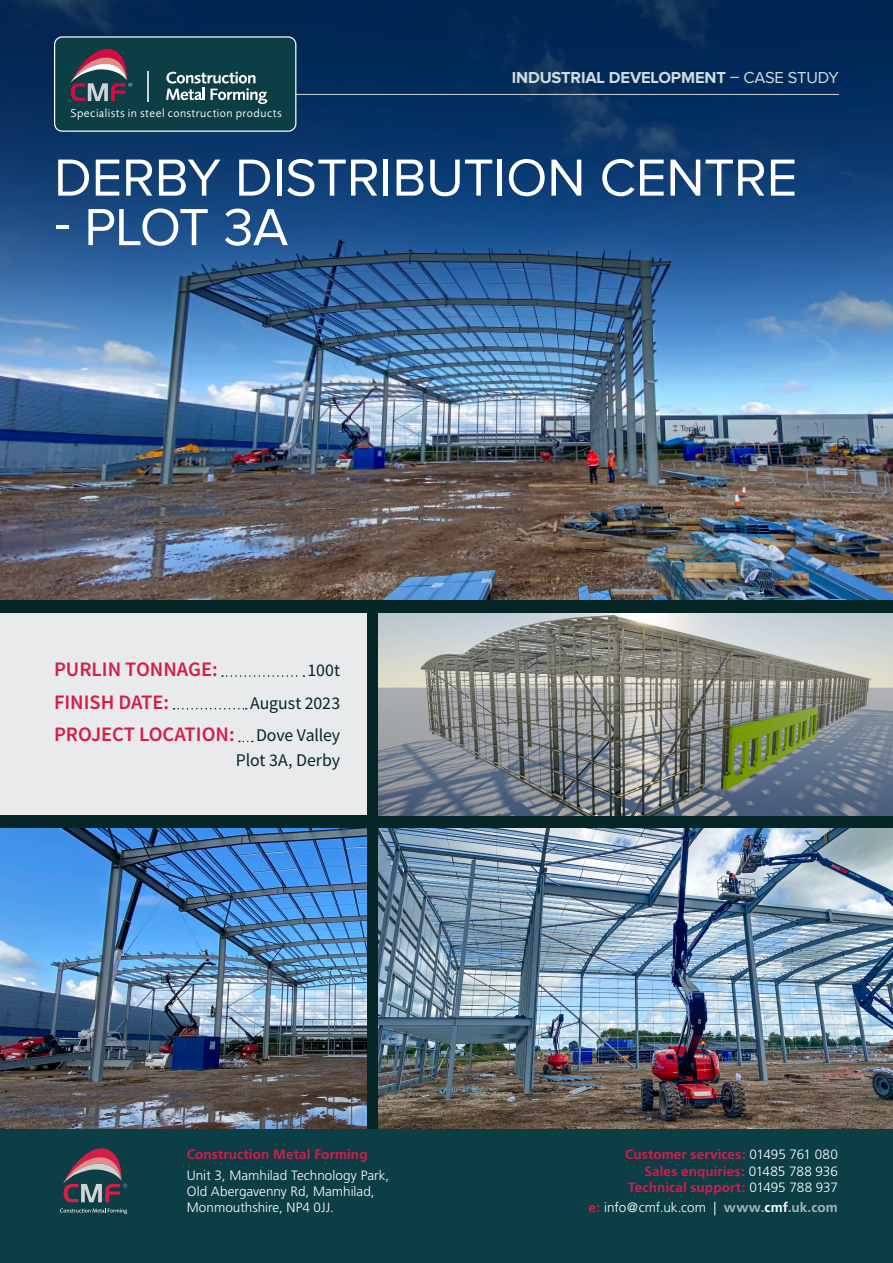
<style>
.page{position:relative;width:893px;height:1263px;background:#fff}
.page>*{position:absolute;margin:0;border:0;box-sizing:border-box;transform-origin:0 0}
.t1{font:54px "Proxima Nova";letter-spacing:-.005em;color:#fff}
.t2{font:600 20.55px "Source Sans Pro";color:#d61c49}
.t3{font:17.85px "Source Sans Pro";letter-spacing:-.005em;color:#052526}
.t4{font:700 16.5px "Proxima Nova";letter-spacing:-.01em;color:#d0dcde}
.t5{font:300 13.5px/16.2px "Frutiger";color:#fff}
.t6{font:700 13.5px/16.2px "Frutiger";letter-spacing:.01em;color:#d61c49;text-align:right}
.t7{font:12px "Foundry Sans";letter-spacing:.04em;color:#fff}
.s1{font-weight:400}
.s2{font-weight:400;font-size:17.85px;color:#052526}
.s3{font-weight:300;color:#fff}
.s4{font-weight:700;color:#d61c49}
.s5{font-weight:700;color:#a3b7bd}
.s6{font-weight:700}
</style>
<div class="page">
<div style="left:0;top:243px;width:893px;height:1020px;background:#052526"></div>
<img style="left:0;top:383px;width:893px;height:217px">
<img style="left:379px;top:613px;width:514px;height:202px">
<img style="left:379px;top:828px;width:514px;height:301px">
<img style="left:0;top:828px;width:366px;height:301px">
<svg style="left:0;top:0;width:893px;height:383px;background:#225084"></svg>
<hr style="left:287px;top:94px;width:552px;height:1px;background:#d1d3d4">
<div style="left:0;top:1129px;width:893px;height:134px;background:#0c3e46"></div>
<svg style="left:63px;top:1148px;width:64px;height:54px"></svg>
<svg style="left:60px;top:1208px;width:67px;height:6px"></svg>
<div style="left:55px;top:37px;width:241px;height:94px;background:#0c3e46;border-radius:8px"></div>
<div style="left:54px;top:36px;width:242px;height:96px;border:1px solid #fff;border-radius:8px"></div>
<hr style="left:147px;top:71px;width:2px;height:30px;background:#d0d4d8">
<svg style="left:70px;top:48px;width:62px;height:53px"></svg>
<svg style="left:166px;top:72px;width:101px;height:32px"></svg>
<div style="left:0;top:613px;width:366px;height:202px;background:#e9eaeb"></div>
<svg style="left:222px;top:675px;width:82px;height:2px"></svg>
<svg style="left:174px;top:708px;width:73px;height:1px"></svg>
<p class="t7" style="left:70px;top:106px;width:213px">Specialists in steel construction products</p>
<p class="t4" style="left:512px;top:70px;width:329px">INDUSTRIAL DEVELOPMENT <span class="s1">– CASE STUDY</span></p>
<p class="t1" style="left:54px;top:153px;width:745px">DERBY DISTRIBUTION CENTRE</p>
<p class="t1" style="left:54px;top:202px;width:236px">- PLOT 3A</p>
<p class="t2" style="left:54px;top:656px;width:165px">PURLIN TONNAGE:</p>
<p class="t3" style="left:308px;top:659px;width:34px">100t</p>
<p class="t2" style="left:54px;top:688px;width:117px">FINISH DATE:</p>
<p class="t3" style="left:250px;top:691px;width:92px">August 2023</p>
<p class="t2" style="left:54px;top:721px;width:288px">PROJECT LOCATION: <span class="s2">Dove Valley</span></p>
<p class="t3" style="left:236px;top:748px;width:106px">Plot 3A, Derby</p>
<p class="t6" style="left:187px;top:1146px;width:182px">Construction Metal Forming</p>
<p class="t5" style="left:187px;top:1167px;width:204px">Unit 3, Mamhilad Technology Park,<br>Old Abergavenny Rd, Mamhilad,<br>Monmouthshire, NP4 0JJ.</p>
<p class="t6" style="left:625px;top:1146px;width:214px">Customer services: <span class="s3">01495 761 080<br></span>Sales enquiries: <span class="s3">01485 788 936<br></span>Technical support: <span class="s3">01495 788 937</span></p>
<p class="t5" style="left:588px;top:1200px;width:251px"><span class="s4">e:</span> info@cmf.uk.com | <span class="s5">www.</span><span class="s6">cmf</span><span class="s5">.uk.com</span></p>
</div>
